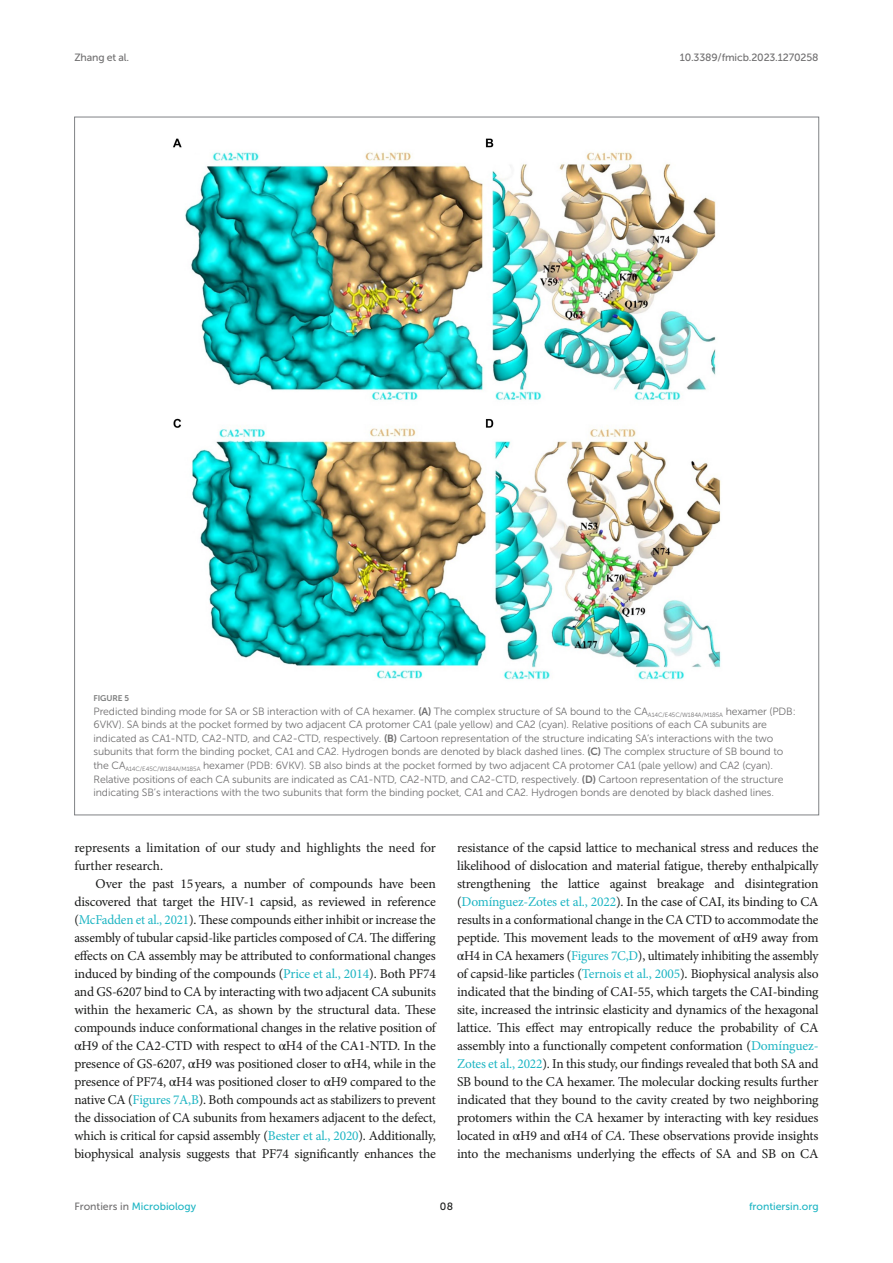
<style>
.page{position:relative;width:893px;height:1263px;background:#fff}
.page>*{position:absolute;margin:0;border:0;box-sizing:border-box;transform-origin:0 0}
.TEXT{font:13.5px/18px "Minion Pro";letter-spacing:-.015em;color:#1b1c1b;text-align:justify}
.FIG_LEG{font:10.5px/13.5px "Museo Sans 300";letter-spacing:-.01em;color:#706f70}
.t1{font:10.5px "Museo Sans 500";color:#1db5c3}
.t2{font:10.5px "Museo Sans 500";letter-spacing:-.015em;color:#706f70}
.t3{font:10.5px "Museo Sans 500";color:#1b1c1b}
.FIG_HD{font:8.25px "Museo Sans 700";letter-spacing:-.01em;color:#7e7f7f}
.s1{font-family:"Museo Sans 700"}
.s2{color:#1db5c3}
.s3{font-style:italic}
.s4{font-family:"STIX General"}
.s5{color:#706f70}
</style>
<div class="page">
<img style="left:173px;top:138px;width:548px;height:542px">
<p class="t2" style="left:74px;top:51px;width:56px">Zhang et al.</p>
<p class="t2" style="left:680px;top:51px;width:140px">10.3389/fmicb.2023.1270258</p>
<p class="FIG_HD" style="left:94px;top:694px;width:37px">FIGURE 5</p>
<p class="FIG_LEG" style="left:94px;top:705px;width:704px">Predicted binding mode for SA or SB interaction with of CA hexamer. <span class="s1">(A)</span> The complex structure of SA bound to the CA<sub>A14C/E45C/W184A/M185A</sub> hexamer (PDB:<br>6VKV). SA binds at the pocket formed by two adjacent CA protomer CA1 (pale yellow) and CA2 (cyan). Relative positions of each CA subunits are indicated as CA1-NTD, CA2-NTD, and CA2-CTD, respectively. <span class="s1">(B)</span> Cartoon representation of the structure indicating SA’s interactions with the two subunits that form the binding pocket, CA1 and CA2. Hydrogen bonds are denoted by black dashed lines. <span class="s1">(C)</span> The complex structure of SB bound to the CA<sub>A14C/E45C/W184A/M185A</sub> hexamer (PDB: 6VKV). SB also binds at the pocket formed by two adjacent CA protomer CA1 (pale yellow) and CA2 (cyan).<br>Relative positions of each CA subunits are indicated as CA1-NTD, CA2-NTD, and CA2-CTD, respectively. <span class="s1">(D)</span> Cartoon representation of the structure indicating SB’s interactions with the two subunits that form the binding pocket, CA1 and CA2. Hydrogen bonds are denoted by black dashed lines.</p>
<p class="TEXT" style="left:74px;top:839px;width:363px">represents a limitation of our study and highlights the need for further research.</p>
<p class="TEXT" style="left:74px;top:875px;width:363px;text-indent:21px">Over the past 15years, a number of compounds have been discovered that target the HIV-1 capsid, as reviewed in reference (<span class="s2">McFadden et al., 2021</span>). These compounds either inhibit or increase the assembly of tubular capsid-like particles composed of <span class="s3">CA.</span> The differing effects on CA assembly may be attributed to conformational changes induced by binding of the compounds (<span class="s2">Price et al., 2014</span>). Both PF74 and GS-6207 bind to CA by interacting with two adjacent CA subunits within the hexameric CA, as shown by the structural data. These compounds induce conformational changes in the relative position of <span class="s4">α</span>H9 of the CA2-CTD with respect to <span class="s4">α</span>H4 of the CA1-NTD. In the presence of GS-6207, <span class="s4">α</span>H9 was positioned closer to <span class="s4">α</span>H4, while in the presence of PF74, <span class="s4">α</span>H4 was positioned closer to <span class="s4">α</span>H9 compared to the native CA (<span class="s2">Figures 7A,B</span>). Both compounds act as stabilizers to prevent the dissociation of CA subunits from hexamers adjacent to the defect, which is critical for capsid assembly (<span class="s2">Bester et al., 2020</span>). Additionally, biophysical analysis suggests that PF74 significantly enhances the</p>
<p class="TEXT" style="left:457px;top:839px;width:363px">resistance of the capsid lattice to mechanical stress and reduces the likelihood of dislocation and material fatigue, thereby enthalpically strengthening the lattice against breakage and disintegration (<span class="s2">Domínguez-Zotes et al., 2022</span>). In the case of CAI, its binding to CA results in a conformational change in the CA CTD to accommodate the peptide. This movement leads to the movement of <span class="s4">α</span>H9 away from <span class="s4">α</span>H4 in CA hexamers (<span class="s2">Figures 7C,D</span>), ultimately inhibiting the assembly of capsid-like particles (<span class="s2">Ternois et al., 2005</span>). Biophysical analysis also indicated that the binding of CAI-55, which targets the CAI-binding site, increased the intrinsic elasticity and dynamics of the hexagonal lattice. This effect may entropically reduce the probability of CA assembly into a functionally competent conformation (<span class="s2">Domínguez-Zotes et al., 2022</span>). In this study, our findings revealed that both SA and SB bound to the CA hexamer. The molecular docking results further indicated that they bound to the cavity created by two neighboring protomers within the CA hexamer by interacting with key residues located in <span class="s4">α</span>H9 and <span class="s4">α</span>H4 of <span class="s3">CA.</span> These observations provide insights into the mechanisms underlying the effects of SA and SB on CA</p>
<p class="t1" style="left:74px;top:1200px;width:123px"><span class="s5">Frontiers in</span> Microbiology</p>
<p class="t3" style="left:440px;top:1200px;width:15px">08</p>
<p class="t1" style="left:749px;top:1200px;width:71px">frontiersin.org</p>
</div>
